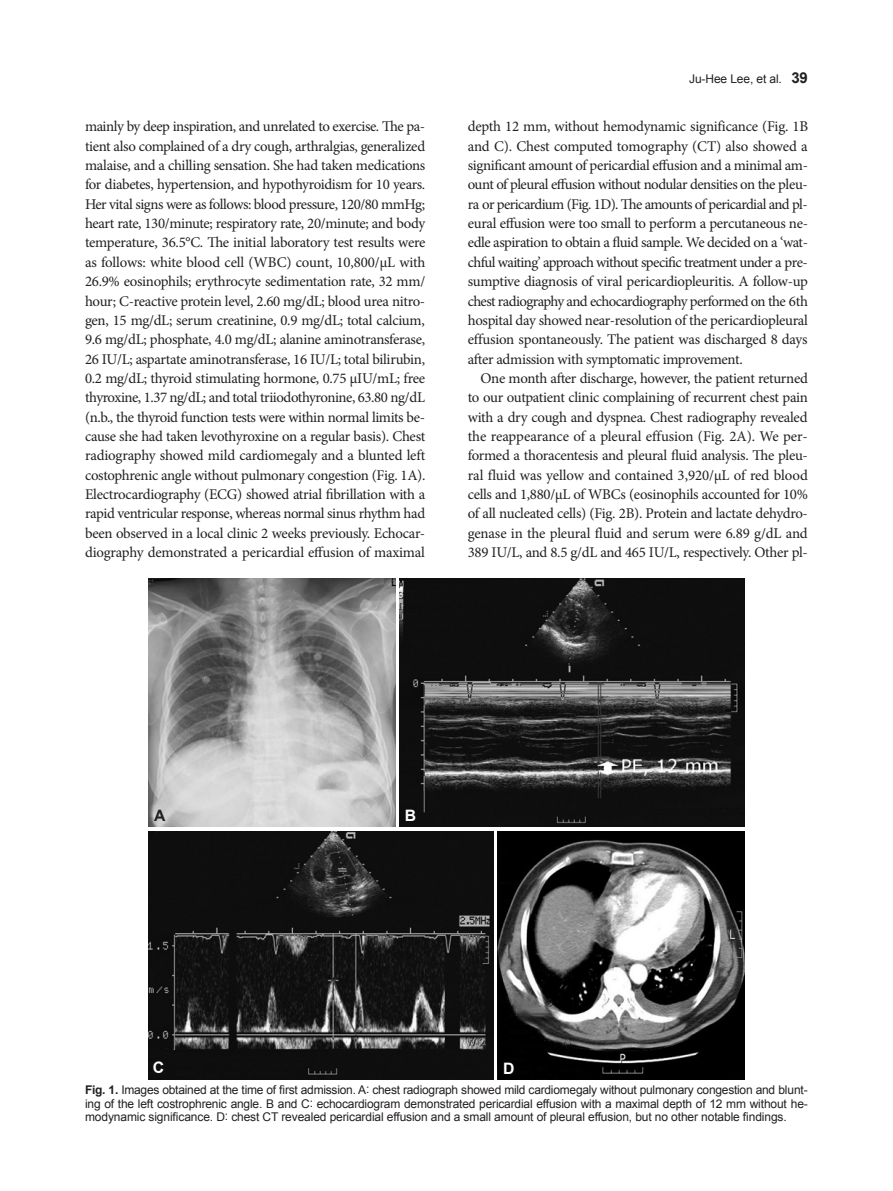
<style>
.page{position:relative;width:893px;height:1191px;background:#fff}
.page>*{position:absolute;margin:0;border:0;box-sizing:border-box;transform-origin:0 0}
.t1{font:700 15.75px "Arial";color:#fff}
.t2{font:700 15.75px "Arial";color:#231f20}
.본문1{font:14.85px/19.4px "Minion Pro";letter-spacing:-.02em;color:#231f20;text-align:justify}
.그림제목{font:12px/13.5px "Arial";letter-spacing:-.01em;color:#231f20;text-align:justify}
.s1{font-weight:700;font-size:15px}
.s2{font-weight:700}
</style>
<div class="page">
<img style="left:149px;top:578px;width:246px;height:249px">
<img style="left:149px;top:831px;width:344px;height:248px">
<img style="left:497px;top:831px;width:247px;height:248px">
<img style="left:400px;top:578px;width:344px;height:249px">
<p class="그림제목" style="left:689px;top:72px;width:120px">Ju-Hee Lee, et al. <span class="s1">39</span></p>
<p class="본문1" style="left:85px;top:117px;width:342px">mainly by deep inspiration, and unrelated to exercise. The pa&shy;tient also complained of a dry cough, arthralgias, generalized malaise, and a chilling sensation. She had taken medications for diabetes, hypertension, and hypothyroidism for 10 years.<br>Her vital signs were as follows: blood pressure, 120/80 mmHg; heart rate, 130/minute; respiratory rate, 20/minute; and body temperature, 36.5°C. The initial laboratory test results were as follows: white blood cell (WBC) count, 10,800/μL with 26.9% eosinophils; erythrocyte sedimentation rate, 32 mm/ hour; C-reactive protein level, 2.60 mg/dL; blood urea nitro&shy;gen, 15 mg/dL; serum creatinine, 0.9 mg/dL; total calcium, 9.6 mg/dL; phosphate, 4.0 mg/dL; alanine aminotransferase, 26 IU/L; aspartate aminotransferase, 16 IU/L; total bilirubin, 0.2 mg/dL; thyroid stimulating hormone, 0.75 μIU/mL; free thyroxine, 1.37 ng/dL; and total triiodothyronine, 63.80 ng/dL (n.b., the thyroid function tests were within normal limits be&shy;cause she had taken levothyroxine on a regular basis). Chest radiography showed mild cardiomegaly and a blunted left costophrenic angle without pulmonary congestion (Fig. 1A).<br>Electrocardiography (ECG) showed atrial fibrillation with a rapid ventricular response, whereas normal sinus rhythm had been observed in a local clinic 2 weeks previously. Echocar&shy;diography demonstrated a pericardial effusion of maximal</p>
<p class="본문1" style="left:468px;top:117px;width:342px">depth 12 mm, without hemodynamic significance (Fig. 1B and C). Chest computed tomography (CT) also showed a significant amount of pericardial effusion and a minimal am&shy;ount of pleural effusion without nodular densities on the pleu&shy;ra or pericardium (Fig. 1D). The amounts of pericardial and pl&shy;eural effusion were too small to perform a percutaneous ne&shy;edle aspiration to obtain a fluid sample. We decided on a ‘wat&shy;chful waiting’ approach without specific treatment under a pre&shy;sumptive diagnosis of viral pericardiopleuritis. A follow-up chest radiography and echocardiography performed on the 6th hospital day showed near-resolution of the pericardiopleural effusion spontaneously. The patient was discharged 8 days after admission with symptomatic improvement.</p>
<p class="본문1" style="left:468px;top:368px;width:342px;text-indent:13px">One month after discharge, however, the patient returned to our outpatient clinic complaining of recurrent chest pain with a dry cough and dyspnea. Chest radiography revealed the reappearance of a pleural effusion (Fig. 2A). We per&shy;formed a thoracentesis and pleural fluid analysis. The pleu&shy;ral fluid was yellow and contained 3,920/μL of red blood cells and 1,880/μL of WBCs (eosinophils accounted for 10% of all nucleated cells) (Fig. 2B). Protein and lactate dehydro&shy;genase in the pleural fluid and serum were 6.89 g/dL and 389 IU/L, and 8.5 g/dL and 465 IU/L, respectively. Other pl-</p>
<p class="t2" style="left:154px;top:805px;width:13px">A</p>
<p class="t1" style="left:405px;top:805px;width:13px">B</p>
<p class="t1" style="left:153px;top:1057px;width:13px">C</p>
<p class="t1" style="left:503px;top:1058px;width:13px">D</p>
<p class="그림제목" style="left:85px;top:1083px;width:724px"><span class="s2">Fig. 1.</span> Images obtained at the time of first admission. A: chest radiograph showed mild cardiomegaly without pulmonary congestion and blunt&shy;ing of the left costrophrenic angle. B and C: echocardiogram demonstrated pericardial effusion with a maximal depth of 12 mm without he&shy;modynamic significance. D: chest CT revealed pericardial effusion and a small amount of pleural effusion, but no other notable findings.</p>
</div>
